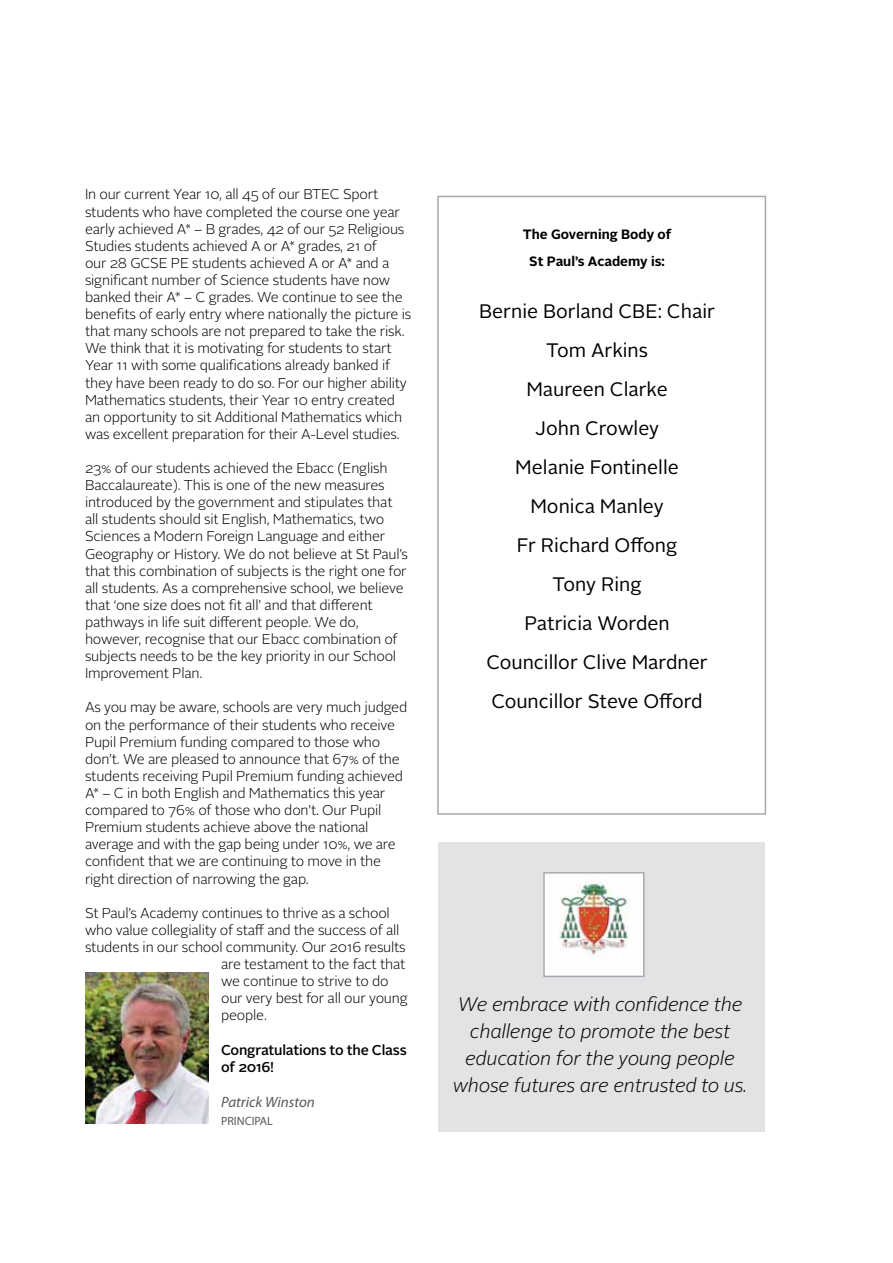
<style>
.page{position:relative;width:893px;height:1263px;background:#fff}
.page>*{position:absolute;margin:0;border:0;box-sizing:border-box;transform-origin:0 0}
.t1{font:19.5px/39px "Alright Sans";color:#000;text-align:center}
.t2{font:italic 300 19.5px/27px "Alright Sans";letter-spacing:-.01em;color:#000;text-align:center}
.t3{font:italic 15px "Myriad Pro";color:#58595b}
.t4{font:300 14.25px/17.1px "Alright Sans";letter-spacing:-.015em;color:#000}
.t5{font:500 14.25px/17.1px "Alright Sans";letter-spacing:-.015em;color:#000}
.t6{font:700 13.5px/27px "Alright Sans";color:#000;text-align:center}
.t7{font:12px "Myriad Pro";color:#58595b}
</style>
<div class="page">
<img style="left:85px;top:972px;width:123px;height:152px">
<div style="left:438px;top:842px;width:326px;height:289px;background:#e2e3e4"></div>
<img style="left:546px;top:875px;width:95px;height:99px">
<div style="left:543px;top:872px;width:101px;height:105px;border:2px solid #a7a9ac"></div>
<div style="left:437px;top:196px;width:329px;height:619px;border:2px solid #a7a9ac"></div>
<p class="t4" style="left:85px;top:186px;width:328px">In our current Year 10, all 45 of our BTEC Sport students who have completed the course one year early achieved A* – B grades, 42 of our 52 Religious Studies students achieved A or A* grades, 21 of<br>our 28 GCSE PE students achieved A or A* and a significant number of Science students have now banked their A* – C grades. We continue to see the benefits of early entry where nationally the picture is that many schools are not prepared to take the risk.<br>We think that it is motivating for students to start Year 11 with some qualifications already banked if they have been ready to do so. For our higher ability Mathematics students, their Year 10 entry created an opportunity to sit Additional Mathematics which was excellent preparation for their A-Level studies.</p>
<p class="t4" style="left:85px;top:460px;width:324px">23% of our students achieved the Ebacc (English Baccalaureate). This is one of the new measures introduced by the government and stipulates that all students should sit English, Mathematics, two Sciences a Modern Foreign Language and either Geography or History. We do not believe at St Paul’s that this combination of subjects is the right one for all students. As a comprehensive school, we believe that ‘one size does not fit all’ and that different pathways in life suit different people. We do, however, recognise that our Ebacc combination of subjects needs to be the key priority in our School Improvement Plan.</p>
<p class="t4" style="left:85px;top:699px;width:324px">As you may be aware, schools are very much judged on the performance of their students who receive Pupil Premium funding compared to those who don’t. We are pleased to announce that 67% of the students receiving Pupil Premium funding achieved A* – C in both English and Mathematics this year compared to 76% of those who don’t. Our Pupil Premium students achieve above the national average and with the gap being under 10%, we are confident that we are continuing to move in the right direction of narrowing the gap.</p>
<p class="t4" style="left:85px;top:904px;width:306px">St Paul’s Academy continues to thrive as a school</p>
<p class="t4" style="left:85px;top:921px;width:316px">who value collegiality of staff and the success of all</p>
<p class="t4" style="left:85px;top:939px;width:322px">students in our school community. Our 2016 results</p>
<p class="t4" style="left:221px;top:956px;width:186px">are testament to the fact that</p>
<p class="t4" style="left:221px;top:973px;width:169px">we continue to strive to do</p>
<p class="t4" style="left:221px;top:990px;width:188px">our very best for all our young</p>
<p class="t4" style="left:221px;top:1007px;width:47px">people.</p>
<p class="t5" style="left:221px;top:1041px;width:187px">Congratulations to the Class of 2016!</p>
<p class="t3" style="left:221px;top:1093px;width:95px">Patrick Winston</p>
<p class="t7" style="left:221px;top:1114px;width:53px">PRINCIPAL</p>
<p class="t6" style="left:523px;top:221px;width:150px">The Governing Body of<br>St Paul’s Academy is:</p>
<h1 class="t1" style="left:479px;top:292px;width:237px">Bernie Borland CBE: Chair<br>Tom Arkins<br>Maureen Clarke<br>John Crowley<br>Melanie Fontinelle<br>Monica Manley<br>Fr Richard Offong<br>Tony Ring<br>Patricia Worden<br>Councillor Clive Mardner<br>Councillor Steve Offord</h1>
<h1 class="t2" style="left:453px;top:991px;width:296px">We embrace with confidence the challenge to promote the best education for the young people whose futures are entrusted to us.</h1>
</div>
